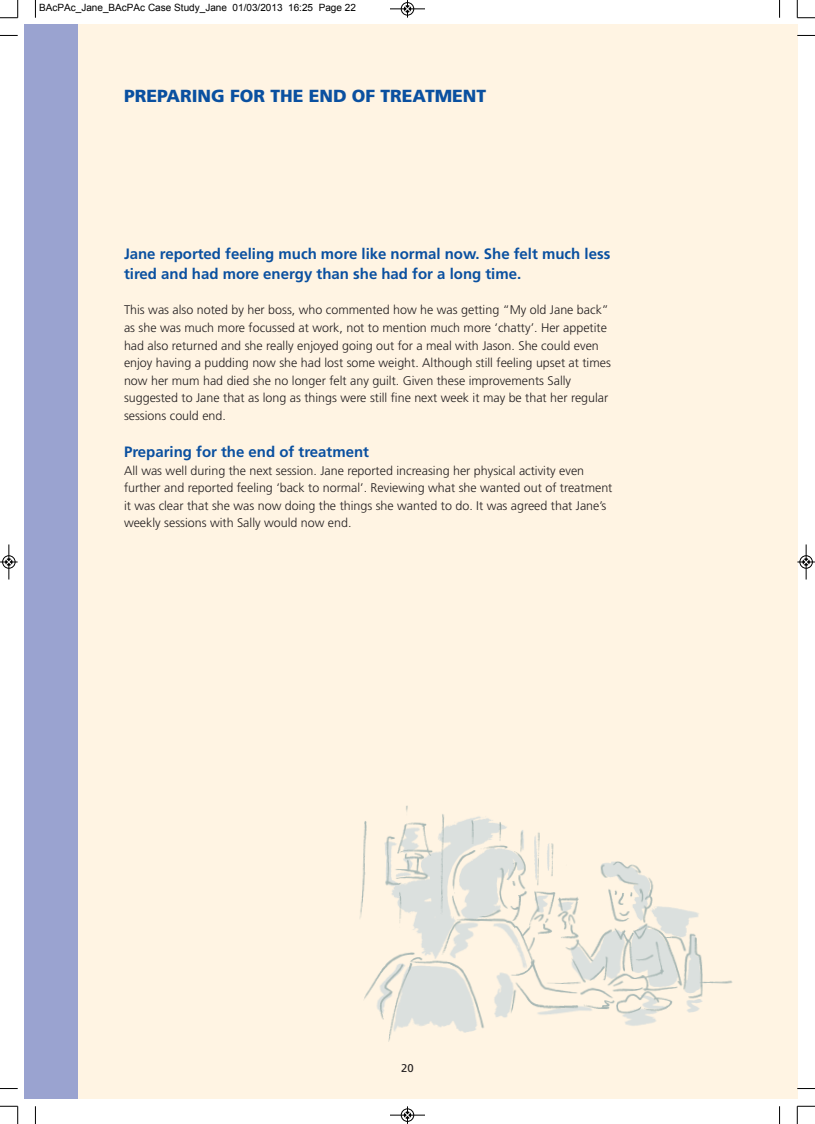
<style>
.page{position:relative;width:815px;height:1124px;background:#fff}
.page>*{position:absolute;margin:0;border:0;box-sizing:border-box;transform-origin:0 0}
.t1{font:900 17.5px "Frutiger";color:#0a50a0}
.t2{font:700 15px/20px "Frutiger";color:#0a50a0}
.t3{font:300 12.5px/17.5px "Frutiger";color:#231f20}
.t4{font:11.25px "Frutiger";color:#231f20}
.t5{font:10px "Arial";color:#000}
</style>
<div class="page">
<div style="left:25px;top:25px;width:772px;height:1073px;background:#fff4e3"></div>
<div style="left:25px;top:25px;width:53px;height:1073px;background:#9aa3d0"></div>
<img style="left:359px;top:805px;width:374px;height:237px">
<svg style="left:35px;top:0;width:1px;height:18px"></svg>
<svg style="left:0;top:35px;width:18px;height:1px"></svg>
<svg style="left:779px;top:0;width:1px;height:18px"></svg>
<svg style="left:797px;top:35px;width:18px;height:1px"></svg>
<svg style="left:35px;top:1106px;width:1px;height:17px"></svg>
<svg style="left:0;top:1088px;width:18px;height:1px"></svg>
<svg style="left:779px;top:1106px;width:1px;height:17px"></svg>
<svg style="left:797px;top:1087px;width:18px;height:2px"></svg>
<svg style="left:0;top:0;width:19px;height:19px"></svg>
<svg style="left:797px;top:0;width:18px;height:19px"></svg>
<svg style="left:0;top:1105px;width:19px;height:18px"></svg>
<svg style="left:797px;top:1105px;width:18px;height:18px"></svg>
<div style="left:401px;top:2px;width:13px;height:14px;border:1px solid #fff;border-radius:50%"></div>
<hr style="left:390px;top:9px;width:35px;height:1px;background:#000">
<div style="left:401px;top:2px;width:13px;height:13px;border:1px solid #000;border-radius:50%"></div>
<svg style="left:404px;top:0;width:7px;height:18px"></svg>
<hr style="left:390px;top:1114px;width:35px;height:1px;background:#000">
<div style="left:401px;top:1108px;width:13px;height:13px;border:1px solid #000;border-radius:50%"></div>
<svg style="left:404px;top:1106px;width:7px;height:17px"></svg>
<div style="left:2px;top:555px;width:14px;height:13px;border:1px solid #fff;border-radius:50%"></div>
<hr style="left:9px;top:544px;width:1px;height:35px;background:#000">
<div style="left:2px;top:555px;width:13px;height:13px;border:1px solid #000;border-radius:50%"></div>
<svg style="left:0;top:558px;width:18px;height:7px"></svg>
<div style="left:799px;top:555px;width:14px;height:13px;border:1px solid #fff;border-radius:50%"></div>
<hr style="left:806px;top:544px;width:1px;height:35px;background:#000">
<div style="left:800px;top:555px;width:13px;height:13px;border:1px solid #000;border-radius:50%"></div>
<svg style="left:797px;top:558px;width:18px;height:7px"></svg>
<p class="t5" style="left:39px;top:1px;width:318px">BAcPAc_Jane_BAcPAc Case Study_Jane 01/03/2013 16:25 Page 22</p>
<h1 class="t1" style="left:124px;top:89px;width:364px">PREPARING FOR THE END OF TREATMENT</h1>
<p class="t2" style="left:124px;top:245px;width:488px">Jane reported feeling much more like normal now. She felt much less tired and had more energy than she had for a long time.</p>
<p class="t3" style="left:124px;top:302px;width:488px">This was also noted by her boss, who commented how he was getting “My old Jane back” as she was much more focussed at work, not to mention much more ‘chatty’. Her appetite had also returned and she really enjoyed going out for a meal with Jason. She could even enjoy having a pudding now she had lost some weight. Although still feeling upset at times now her mum had died she no longer felt any guilt. Given these improvements Sally suggested to Jane that as long as things were still fine next week it may be that her regular sessions could end.</p>
<p class="t2" style="left:124px;top:443px;width:247px">Preparing for the end of treatment</p>
<p class="t3" style="left:124px;top:462px;width:490px">All was well during the next session. Jane reported increasing her physical activity even further and reported feeling ‘back to normal’. Reviewing what she wanted out of treatment it was clear that she was now doing the things she wanted to do. It was agreed that Jane’s weekly sessions with Sally would now end.</p>
<p class="t4" style="left:401px;top:1063px;width:14px">20</p>
</div>
